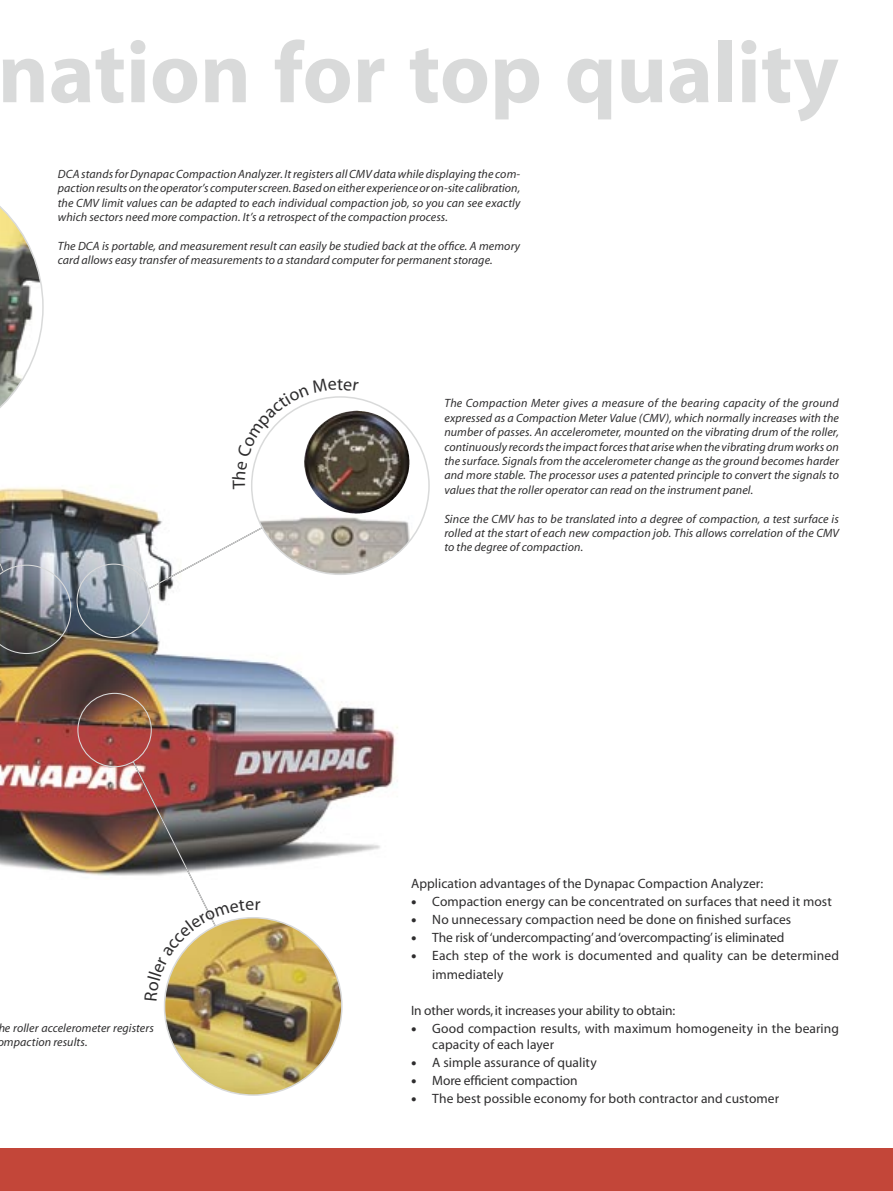
<style>
.page{position:relative;width:893px;height:1191px;background:#fff}
.page>*{position:absolute;margin:0;border:0;box-sizing:border-box;transform-origin:0 0}
.t1{font:700 87px "Myriad";color:#d9dada}
.t2{font:18px "Myriad";color:#2e2d2e}
.Ingress{font:13.5px/18px "Myriad";letter-spacing:.005em;color:#2e2d2e}
.Ingress-2{font:italic 12px/14.4px "Myriad";letter-spacing:.01em;color:#2e2d2e;text-align:justify}
.s1{font-size:19.5px}
</style>
<div class="page">
<div style="left:0;top:1148px;width:893px;height:43px;background:#c34639"></div>
<img style="left:0;top:483px;width:400px;height:393px">
<svg style="left:147px;top:525px;width:118px;height:65px"></svg>
<div style="left:77px;top:563px;width:74px;height:75px;border:1px solid #d9dada;border-radius:50%"></div>
<div style="left:77px;top:693px;width:75px;height:74px;border:1px solid #d9dada;border-radius:50%"></div>
<img style="left:252px;top:516px;width:164px;height:58px">
<img style="left:353px;top:411px;width:51px;height:29px">
<img style="left:165px;top:917px;width:177px;height:178px;border-radius:50%">
<svg style="left:0;top:206px;width:71px;height:448px"></svg>
<svg style="left:232px;top:396px;width:104px;height:94px"></svg>
<img style="left:132px;top:760px;width:128px;height:240px">
<h1 class="t1" style="left:-2px;top:28px;width:842px">nation for top quality</h1>
<p class="Ingress-2" style="left:58px;top:167px;width:464px">DCA stands for Dynapac Compaction Analyzer. It registers all CMV data while displaying the com&shy;paction results on the operator’s computer screen. Based on either experience or on-site calibration, the CMV limit values can be adapted to each individual compaction job, so you can see exactly which sectors need more compaction. It’s a retrospect of the compaction process.</p>
<p class="Ingress-2" style="left:58px;top:239px;width:464px">The DCA is portable, and measurement result can easily be studied back at the office. A memory card allows easy transfer of measurements to a standard computer for permanent storage.</p>
<p class="Ingress-2" style="left:-2px;top:1021px;width:158px">he roller accelerometer registers ompaction results.</p>
<p class="t2" style="left:337px;top:375px;width:8px">t</p>
<p class="Ingress-2" style="left:444px;top:397px;width:396px">The Compaction Meter gives a measure of the bearing capacity of the ground expressed as a Compaction Meter Value (CMV), which normally increases with the number of passes. An accelerometer, mounted on the vibrating drum of the roller, continuously records the impact forces that arise when the vibrating drum works on the surface. Signals from the accelerometer change as the ground becomes harder and more stable. The processor uses a patented principle to convert the signals to values that the roller operator can read on the instrument panel.</p>
<p class="Ingress-2" style="left:444px;top:512px;width:396px">Since the CMV has to be translated into a degree of compaction, a test surface is rolled at the start of each new compaction job. This allows correlation of the CMV to the degree of compaction.</p>
<p class="Ingress" style="left:411px;top:875px;width:354px">Application advantages of the Dynapac Compaction Analyzer:</p>
<p class="Ingress" style="left:411px;top:893px;width:422px"><span class="s1">•</span> Compaction energy can be concentrated on surfaces that need it most</p>
<p class="Ingress" style="left:411px;top:911px;width:382px"><span class="s1">•</span> No unnecessary compaction need be done on finished surfaces</p>
<p class="Ingress" style="left:411px;top:929px;width:375px"><span class="s1">•</span> The risk of ‘undercompacting’ and ‘overcompacting’ is eliminated</p>
<p class="Ingress" style="left:432px;top:947px;width:408px;text-indent:-21px"><span class="s1">•</span> Each step of the work is documented and quality can be determined immediately</p>
<p class="Ingress" style="left:411px;top:1001px;width:266px">In other words, it increases your ability to obtain:</p>
<p class="Ingress" style="left:432px;top:1020px;width:408px;line-height:16.2px;text-indent:-21px"><span class="s1">•</span> Good compaction results, with maximum homogeneity in the bearing capacity of each layer</p>
<p class="Ingress" style="left:411px;top:1053px;width:187px"><span class="s1">•</span> A simple assurance of quality</p>
<p class="Ingress" style="left:411px;top:1071px;width:168px"><span class="s1">•</span> More efficient compaction</p>
<p class="Ingress" style="left:411px;top:1089px;width:370px"><span class="s1">•</span> The best possible economy for both contractor and customer</p>
</div>
